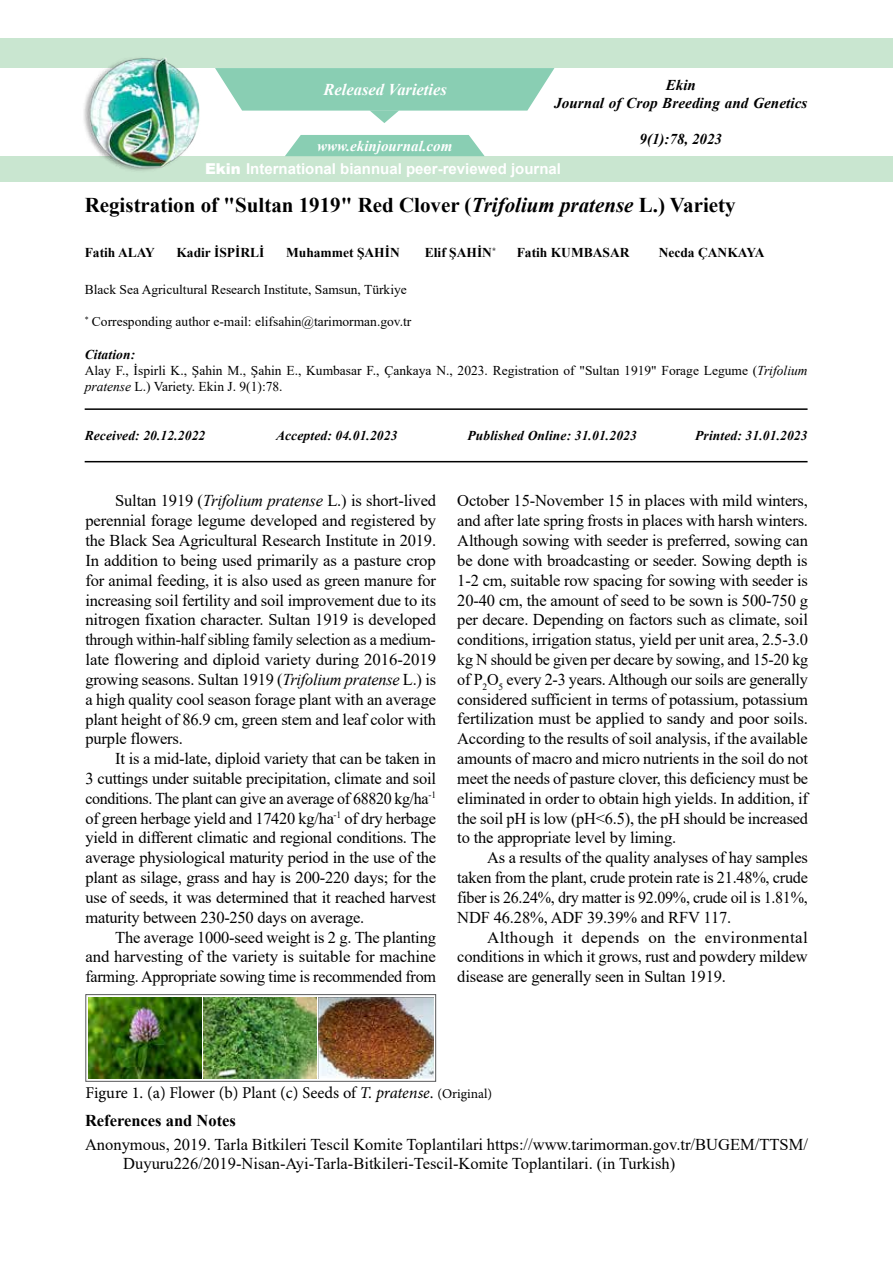
<style>
.page{position:relative;width:893px;height:1263px;background:#fff}
.page>*{position:absolute;margin:0;border:0;box-sizing:border-box;transform-origin:0 0}
.t1{font:700 21px "Times New Roman";color:#000}
.t2{font:16.5px/19.8px "Times New Roman";letter-spacing:-.01em;color:#000;text-align:justify}
.t3{font:16.5px "Minion Pro";color:#000}
.t4{font:700 16.5px "Times New Roman";color:#000}
.t5{font:italic 700 16.5px "Times New Roman";color:#fff}
.t6{font:italic 700 15px/18px "Times New Roman";letter-spacing:.005em;color:#000;text-align:center}
.t7{font:700 15px "Arial";color:#fff}
.t8{font:italic 700 15px "Times New Roman";color:#fff}
.t9{font:13.5px/16.2px "Times New Roman";color:#000}
.t10{font:italic 700 13.5px "Times New Roman";letter-spacing:.01em;color:#000}
.t11{font:700 13.5px "Times New Roman";color:#000}
.s1{font-weight:900}
.s2{font-style:italic}
.s3{font-weight:700;font-style:italic}
.s4{font-size:13.5px}
</style>
<div class="page">
<div style="left:0;top:38px;width:893px;height:30px;background:#c9e6d0"></div>
<div style="left:0;top:156px;width:893px;height:26px;background:#c9e6d0"></div>
<img style="left:84px;top:58px;width:116px;height:113px">
<svg style="left:215px;top:68px;width:339px;height:55px"></svg>
<svg style="left:285px;top:135px;width:200px;height:21px;background:#92d1b9"></svg>
<hr style="left:85px;top:408px;width:722px;height:2px;background:#000">
<hr style="left:85px;top:461px;width:722px;height:1px;background:#000">
<div style="left:85px;top:994px;width:351px;height:88px;border:1px solid #58595b"></div>
<img style="left:319px;top:998px;width:114px;height:80px">
<img style="left:203px;top:998px;width:114px;height:80px">
<img style="left:88px;top:998px;width:114px;height:80px">
<p class="t5" style="left:324px;top:78px;width:125px">Released Varieties</p>
<p class="t6" style="left:554px;top:76px;width:255px">Ekin<br>Journal of Crop Breeding and Genetics</p>
<p class="t6" style="left:640px;top:130px;width:84px">9(1):78, 2023</p>
<p class="t8" style="left:317px;top:135px;width:137px">www.ekinjournal.com</p>
<p class="t7" style="left:205px;top:159px;width:357px"><span class="s1">Ekin</span> International biannual peer-reviewed journal</p>
<p class="t1" style="left:85px;top:190px;width:652px">Registration of "Sultan 1919" Red Clover (<span class="s2">Trifolium pratense</span> L.) Variety</p>
<p class="t11" style="left:85px;top:243px;width:72px">Fatih ALAY</p>
<p class="t11" style="left:176px;top:243px;width:89px">Kadir İSPİRLİ</p>
<p class="t11" style="left:286px;top:243px;width:115px">Muhammet ŞAHİN</p>
<p class="t11" style="left:425px;top:243px;width:73px">Elif ŞAHİN<sup>*</sup></p>
<p class="t11" style="left:517px;top:243px;width:114px">Fatih KUMBASAR</p>
<p class="t11" style="left:659px;top:243px;width:107px">Necda ÇANKAYA</p>
<p class="t9" style="left:85px;top:281px;width:324px">Black Sea Agricultural Research Institute, Samsun, Türkiye</p>
<p class="t9" style="left:85px;top:313px;width:328px"><sup>*</sup> Corresponding author e-mail: elifsahin@tarimorman.gov.tr</p>
<p class="t9" style="left:85px;top:346px;width:724px"><span class="s3">Citation:<br></span>Alay F., İspirli K., Şahin M., Şahin E., Kumbasar F., Çankaya N., 2023. Registration of "Sultan 1919" Forage Legume (<span class="s2">Trifolium pratense</span> L.) Variety. Ekin J. 9(1):78.</p>
<p class="t10" style="left:85px;top:426px;width:122px">Received: 20.12.2022</p>
<p class="t10" style="left:276px;top:426px;width:123px">Accepted: 04.01.2023</p>
<p class="t10" style="left:467px;top:426px;width:171px">Published Online: 31.01.2023</p>
<p class="t10" style="left:695px;top:426px;width:114px">Printed: 31.01.2023</p>
<p class="t2" style="left:85px;top:490px;width:352px;text-indent:30px">Sultan 1919 (<span class="s2">Trifolium pratense</span> L.) is short-lived perennial forage legume developed and registered by the Black Sea Agricultural Research Institute in 2019.<br>In addition to being used primarily as a pasture crop for animal feeding, it is also used as green manure for increasing soil fertility and soil improvement due to its nitrogen fixation character. Sultan 1919 is developed through within-half sibling family selection as a medium&shy;late flowering and diploid variety during 2016-2019 growing seasons. Sultan 1919 (<span class="s2">Trifolium pratense</span> L.) is a high quality cool season forage plant with an average plant height of 86.9 cm, green stem and leaf color with purple flowers.</p>
<p class="t2" style="left:85px;top:748px;width:352px;text-indent:30px">It is a mid-late, diploid variety that can be taken in 3 cuttings under suitable precipitation, climate and soil conditions. The plant can give an average of 68820 kg/ha<sup>-1 </sup>of green herbage yield and 17420 kg/ha<sup>-1</sup> of dry herbage yield in different climatic and regional conditions. The average physiological maturity period in the use of the plant as silage, grass and hay is 200-220 days; for the use of seeds, it was determined that it reached harvest maturity between 230-250 days on average.</p>
<p class="t2" style="left:85px;top:926px;width:352px;text-indent:30px">The average 1000-seed weight is 2 g. The planting and harvesting of the variety is suitable for machine farming. Appropriate sowing time is recommended from</p>
<p class="t2" style="left:457px;top:490px;width:352px">October 15-November 15 in places with mild winters, and after late spring frosts in places with harsh winters.<br>Although sowing with seeder is preferred, sowing can be done with broadcasting or seeder. Sowing depth is 1-2 cm, suitable row spacing for sowing with seeder is 20-40 cm, the amount of seed to be sown is 500-750 g per decare. Depending on factors such as climate, soil conditions, irrigation status, yield per unit area, 2.5-3.0 kg N should be given per decare by sowing, and 15-20 kg of P<sub>2</sub>O<sub>5</sub> every 2-3 years. Although our soils are generally considered sufficient in terms of potassium, potassium fertilization must be applied to sandy and poor soils.<br>According to the results of soil analysis, if the available amounts of macro and micro nutrients in the soil do not meet the needs of pasture clover, this deficiency must be eliminated in order to obtain high yields. In addition, if the soil pH is low (pH&lt;6.5), the pH should be increased to the appropriate level by liming.</p>
<p class="t2" style="left:457px;top:847px;width:352px;text-indent:30px">As a results of the quality analyses of hay samples taken from the plant, crude protein rate is 21.48%, crude fiber is 26.24%, dry matter is 92.09%, crude oil is 1.81%, NDF 46.28%, ADF 39.39% and RFV 117.</p>
<p class="t2" style="left:457px;top:926px;width:352px;text-indent:30px">Although it depends on the environmental conditions in which it grows, rust and powdery mildew disease are generally seen in Sultan 1919.</p>
<p class="t3" style="left:85px;top:1082px;width:408px">Figure 1. (a) Flower (b) Plant (c) Seeds of <span class="s2">T. pratense</span>. <span class="s4">(Original)</span></p>
<p class="t4" style="left:85px;top:1108px;width:152px">References and Notes</p>
<p class="t2" style="left:123px;top:1134px;width:686px;text-indent:-38px">Anonymous, 2019. Tarla Bitkileri Tescil Komite Toplantilari https://www.tarimorman.gov.tr/BUGEM/TTSM/<br>Duyuru226/2019-Nisan-Ayi-Tarla-Bitkileri-Tescil-Komite Toplantilari. (in Turkish)</p>
</div>
